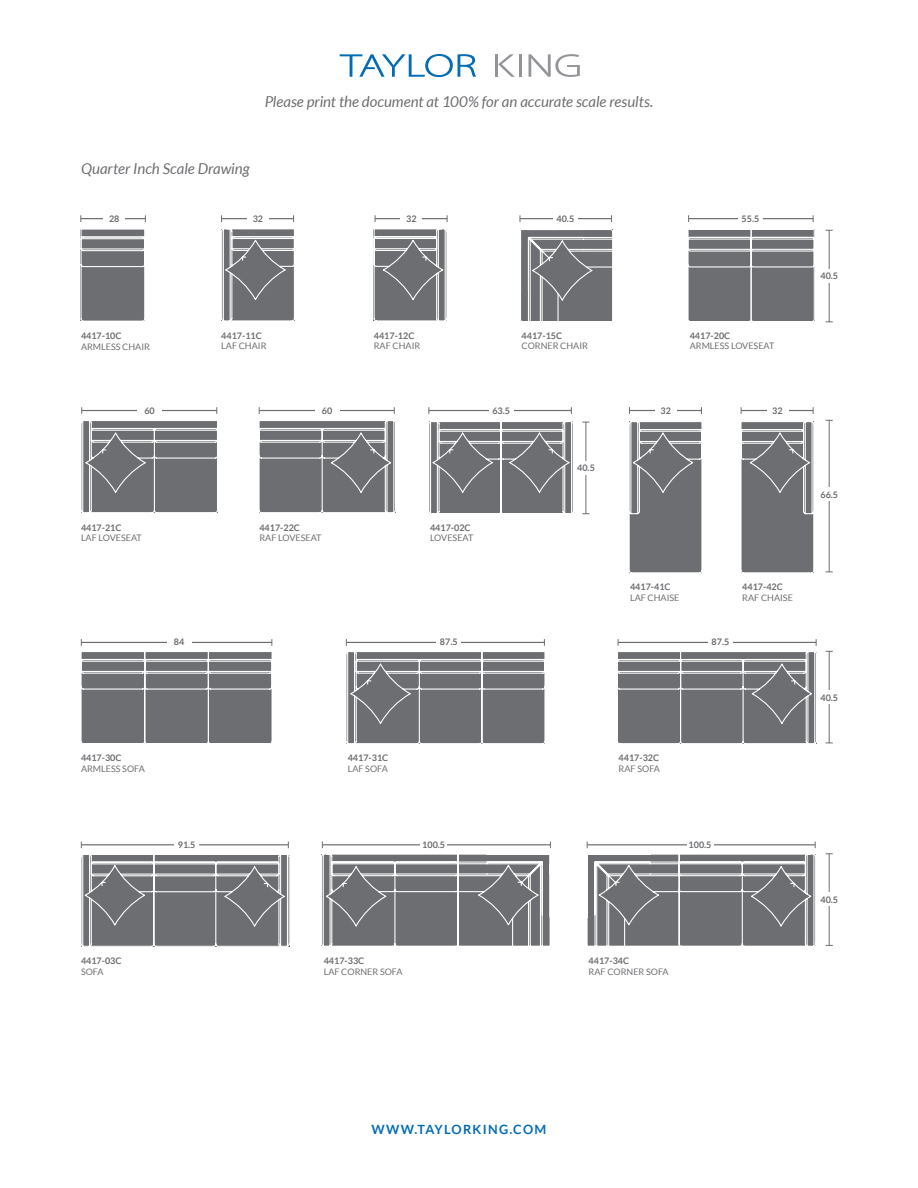
<style>
.page{position:relative;width:918px;height:1188px;background:#fff}
.page>*{position:absolute;margin:0;border:0;box-sizing:border-box;transform-origin:0 0}
.t1{font:italic 15px "Lato";color:#6d6e71}
.t2{font:700 12.75px "Lato";letter-spacing:.1em;color:#036cb6}
.t3{font:700 9px "Lato";color:#6d6e71}
.t4{font:9px "Lato";color:#6d6e71}
</style>
<div class="page">
<hr style="left:519px;top:54px;width:3px;height:23px;background:#939598">
<svg style="left:529px;top:54px;width:51px;height:23px"></svg>
<hr style="left:495px;top:54px;width:3px;height:23px;background:#939598">
<svg style="left:498px;top:54px;width:17px;height:23px"></svg>
<svg style="left:340px;top:54px;width:136px;height:23px"></svg>
<hr style="left:689px;top:218px;width:124px;height:1px;background:#6d6e71">
<div style="left:738px;top:214px;width:25px;height:9px;background:#fff"></div>
<hr style="left:346px;top:642px;width:198px;height:1px;background:#6d6e71">
<div style="left:437px;top:638px;width:24px;height:9px;background:#fff"></div>
<hr style="left:322px;top:845px;width:228px;height:1px;background:#6d6e71">
<div style="left:420px;top:841px;width:27px;height:8px;background:#fff"></div>
<hr style="left:587px;top:845px;width:228px;height:1px;background:#6d6e71">
<div style="left:687px;top:841px;width:27px;height:8px;background:#fff"></div>
<hr style="left:81px;top:642px;width:191px;height:1px;background:#6d6e71">
<div style="left:167px;top:638px;width:24px;height:9px;background:#fff"></div>
<hr style="left:81px;top:845px;width:207px;height:1px;background:#6d6e71">
<div style="left:175px;top:841px;width:24px;height:8px;background:#fff"></div>
<hr style="left:82px;top:410px;width:135px;height:1px;background:#6d6e71">
<div style="left:137px;top:406px;width:25px;height:9px;background:#fff"></div>
<hr style="left:520px;top:218px;width:91px;height:1px;background:#6d6e71">
<div style="left:553px;top:214px;width:25px;height:9px;background:#fff"></div>
<hr style="left:375px;top:218px;width:72px;height:1px;background:#6d6e71">
<div style="left:401px;top:214px;width:21px;height:9px;background:#fff"></div>
<hr style="left:222px;top:218px;width:72px;height:1px;background:#6d6e71">
<div style="left:247px;top:214px;width:22px;height:9px;background:#fff"></div>
<hr style="left:81px;top:218px;width:64px;height:1px;background:#6d6e71">
<div style="left:103px;top:214px;width:22px;height:9px;background:#fff"></div>
<hr style="left:630px;top:410px;width:71px;height:1px;background:#6d6e71">
<div style="left:655px;top:406px;width:22px;height:9px;background:#fff"></div>
<hr style="left:741px;top:410px;width:72px;height:1px;background:#6d6e71">
<div style="left:767px;top:406px;width:21px;height:9px;background:#fff"></div>
<hr style="left:829px;top:854px;width:1px;height:92px;background:#6d6e71">
<div style="left:816px;top:893px;width:26px;height:13px;background:#fff"></div>
<hr style="left:829px;top:651px;width:1px;height:92px;background:#6d6e71">
<div style="left:816px;top:690px;width:26px;height:13px;background:#fff"></div>
<hr style="left:829px;top:230px;width:1px;height:92px;background:#6d6e71">
<div style="left:816px;top:269px;width:26px;height:13px;background:#fff"></div>
<hr style="left:829px;top:420px;width:1px;height:152px;background:#6d6e71">
<div style="left:816px;top:488px;width:26px;height:13px;background:#fff"></div>
<svg style="left:688px;top:229px;width:127px;height:92px"></svg>
<svg style="left:80px;top:229px;width:533px;height:92px"></svg>
<svg style="left:224px;top:229px;width:370px;height:92px"></svg>
<svg style="left:81px;top:421px;width:733px;height:152px"></svg>
<svg style="left:258px;top:407px;width:316px;height:108px"></svg>
<svg style="left:81px;top:652px;width:464px;height:92px"></svg>
<svg style="left:617px;top:639px;width:200px;height:105px"></svg>
<svg style="left:81px;top:854px;width:735px;height:93px"></svg>
<h1 class="t1" style="left:265px;top:93px;width:390px">Please print the document at 100% for an accurate scale results.</h1>
<h1 class="t1" style="left:81px;top:160px;width:170px">Quarter Inch Scale Drawing</h1>
<p class="t3" style="left:109px;top:213px;width:12px">28</p>
<p class="t3" style="left:253px;top:213px;width:12px">32</p>
<p class="t3" style="left:406px;top:213px;width:12px">32</p>
<p class="t3" style="left:557px;top:213px;width:19px">40.5</p>
<p class="t3" style="left:742px;top:213px;width:19px">55.5</p>
<p class="t3" style="left:81px;top:330px;width:42px">4417-10C</p>
<p class="t4" style="left:81px;top:341px;width:70px">ARMLESS CHAIR</p>
<p class="t3" style="left:221px;top:330px;width:42px">4417-11C</p>
<p class="t4" style="left:221px;top:341px;width:47px">LAF CHAIR</p>
<p class="t3" style="left:374px;top:330px;width:42px">4417-12C</p>
<p class="t4" style="left:374px;top:341px;width:48px">RAF CHAIR</p>
<p class="t3" style="left:522px;top:330px;width:42px">4417-15C</p>
<p class="t4" style="left:522px;top:341px;width:68px">CORNER CHAIR</p>
<p class="t3" style="left:690px;top:330px;width:42px">4417-20C</p>
<p class="t4" style="left:690px;top:341px;width:86px">ARMLESS LOVESEAT</p>
<p class="t3" style="left:144px;top:405px;width:12px">60</p>
<p class="t3" style="left:322px;top:405px;width:12px">60</p>
<p class="t3" style="left:492px;top:405px;width:19px">63.5</p>
<p class="t3" style="left:661px;top:405px;width:12px">32</p>
<p class="t3" style="left:772px;top:405px;width:12px">32</p>
<p class="t3" style="left:577px;top:463px;width:19px">40.5</p>
<p class="t3" style="left:81px;top:522px;width:42px">4417-21C</p>
<p class="t4" style="left:81px;top:533px;width:62px">LAF LOVESEAT</p>
<p class="t3" style="left:259px;top:522px;width:42px">4417-22C</p>
<p class="t4" style="left:259px;top:533px;width:64px">RAF LOVESEAT</p>
<p class="t3" style="left:430px;top:522px;width:42px">4417-02C</p>
<p class="t4" style="left:430px;top:533px;width:45px">LOVESEAT</p>
<p class="t3" style="left:174px;top:637px;width:12px">84</p>
<p class="t3" style="left:81px;top:752px;width:42px">4417-30C</p>
<p class="t4" style="left:81px;top:763px;width:65px">ARMLESS SOFA</p>
<p class="t3" style="left:178px;top:839px;width:19px">91.5</p>
<p class="t3" style="left:81px;top:955px;width:42px">4417-03C</p>
<p class="t4" style="left:81px;top:966px;width:24px">SOFA</p>
<p class="t3" style="left:440px;top:637px;width:19px">87.5</p>
<p class="t3" style="left:630px;top:581px;width:42px">4417-41C</p>
<p class="t4" style="left:630px;top:592px;width:51px">LAF CHAISE</p>
<p class="t3" style="left:742px;top:581px;width:42px">4417-42C</p>
<p class="t4" style="left:742px;top:592px;width:52px">RAF CHAISE</p>
<p class="t3" style="left:712px;top:637px;width:19px">87.5</p>
<p class="t3" style="left:348px;top:752px;width:42px">4417-31C</p>
<p class="t4" style="left:348px;top:763px;width:42px">LAF SOFA</p>
<p class="t3" style="left:619px;top:752px;width:42px">4417-32C</p>
<p class="t4" style="left:619px;top:763px;width:43px">RAF SOFA</p>
<p class="t3" style="left:422px;top:839px;width:24px">100.5</p>
<p class="t3" style="left:689px;top:839px;width:24px">100.5</p>
<p class="t3" style="left:324px;top:955px;width:42px">4417-33C</p>
<p class="t4" style="left:324px;top:966px;width:80px">LAF CORNER SOFA</p>
<p class="t3" style="left:589px;top:955px;width:42px">4417-34C</p>
<p class="t4" style="left:589px;top:966px;width:82px">RAF CORNER SOFA</p>
<p class="t3" style="left:821px;top:271px;width:19px">40.5</p>
<p class="t3" style="left:821px;top:490px;width:19px">66.5</p>
<p class="t3" style="left:821px;top:692px;width:19px">40.5</p>
<p class="t3" style="left:821px;top:895px;width:19px">40.5</p>
<h2 class="t2" style="left:372px;top:1122px;width:176px">WWW.TAYLORKING.COM</h2>
</div>
